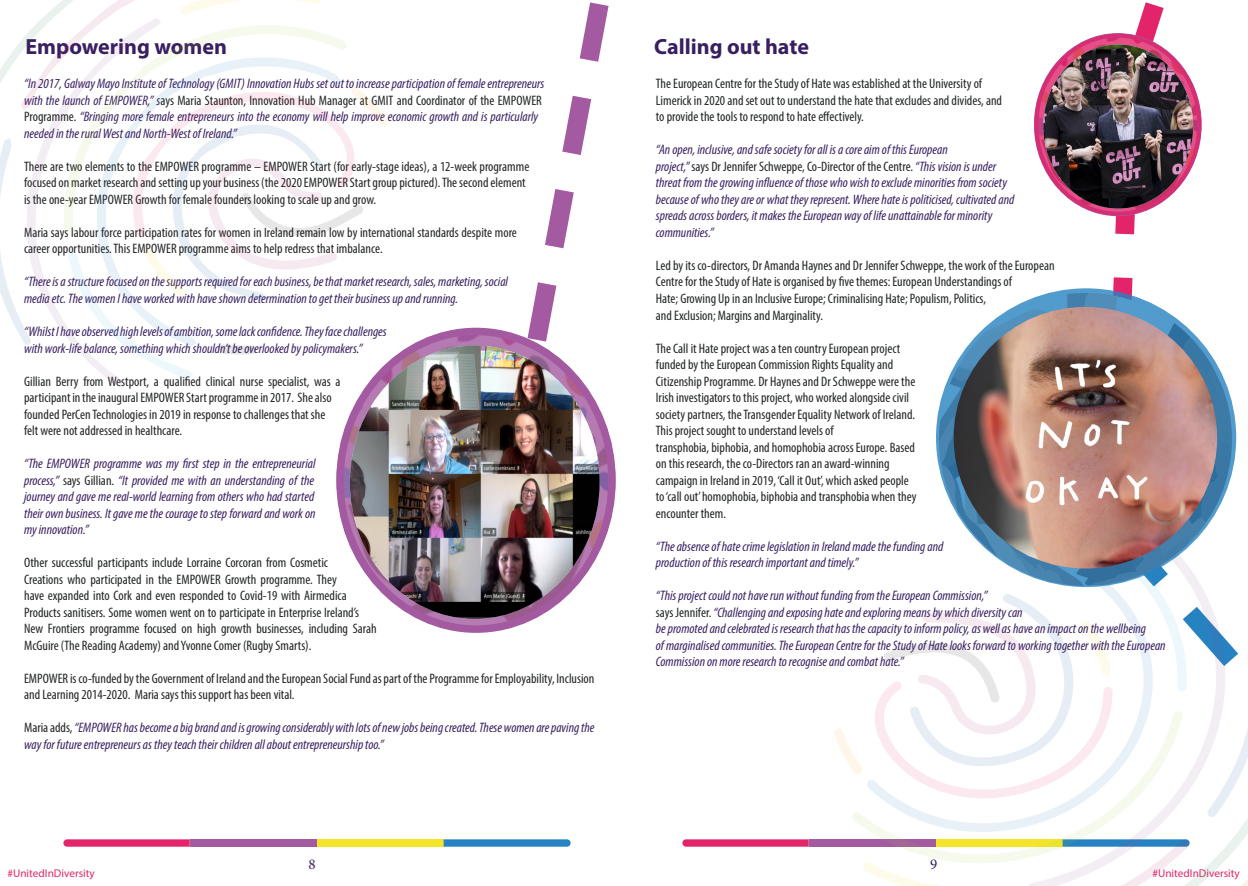
<style>
.page{position:relative;width:1248px;height:886px;background:#fff}
.page>*{position:absolute;margin:0;border:0;box-sizing:border-box;transform-origin:0 0}
.Heading{font:700 22px "Myriad Pro";color:#381f61}
.t1{font:15px "Minion Pro";color:#381f61}
.Heading-2{font:condensed 13.75px/16.5px "Myriad Pro";color:#212524}
.Heading-3{font:italic condensed 13.75px/16.5px "Myriad Pro";color:#381f61}
.t2{font:11.25px "Myriad Pro";color:#e3246b}
.s1{font-style:normal;color:#212524}
</style>
<div class="page">
<svg style="left:682px;top:839px;width:126px;height:8px"></svg>
<div style="left:808px;top:839px;width:127px;height:8px;background:#a45aa0"></div>
<svg style="left:63px;top:839px;width:127px;height:8px"></svg>
<div style="left:190px;top:839px;width:127px;height:8px;background:#a45aa0"></div>
<div style="left:317px;top:839px;width:126px;height:8px;background:#f4e52b"></div>
<svg style="left:443px;top:839px;width:127px;height:8px"></svg>
<svg style="left:497px;top:2px;width:117px;height:453px"></svg>
<img style="left:340px;top:331px;width:272px;height:298px">
<svg style="left:341px;top:333px;width:270px;height:294px;background:#aa6ea8"></svg>
<div style="left:336px;top:329px;width:279px;height:303px;border:9px solid #a45aa0;border-radius:50%"></div>
<img style="left:350px;top:345px;width:249px;height:274px">
<svg style="left:0;top:0;width:388px;height:388px"></svg>
<svg style="left:120px;top:92px;width:256px;height:250px"></svg>
<svg style="left:1097px;top:2px;width:105px;height:305px"></svg>
<svg style="left:834px;top:507px;width:413px;height:379px"></svg>
<svg style="left:883px;top:571px;width:231px;height:215px"></svg>
<svg style="left:940px;top:293px;width:291px;height:290px;background:#4382af"></svg>
<div style="left:935px;top:288px;width:300px;height:299px;border:9px solid #2682c1;border-radius:50%"></div>
<img style="left:953px;top:307px;width:263px;height:261px">
<img style="left:1038px;top:35px;width:161px;height:179px">
<svg style="left:1036px;top:36px;width:162px;height:177px"></svg>
<div style="left:1034px;top:34px;width:167px;height:182px;border:5px solid #e3246b;border-radius:50%"></div>
<img style="left:1043px;top:44px;width:149px;height:165px">
<p class="Heading" style="left:25px;top:32px;width:203px">Empowering women</p>
<p class="Heading" style="left:654px;top:33px;width:156px">Calling out hate</p>
<p class="Heading-2" style="left:656px;top:75px;width:347px">The European Centre for the Study of Hate was established at the University of<br>Limerick in 2020 and set out to understand the hate that excludes and divides, and to provide the tools to respond to hate effectively.</p>
<p class="Heading-3" style="left:656px;top:141px;width:293px">“An open, inclusive, and safe society for all is a core aim of this European</p>
<p class="Heading-3" style="left:656px;top:158px;width:360px">project,” <span class="s1">says Dr Jennifer Schweppe, Co-Director of the Centre.</span> “This vision is under threat from the growing influence of those who wish to exclude minorities from society because of who they are or what they represent. Where hate is politicised, cultivated and spreads across borders, it makes the European way of life unattainable for minority</p>
<p class="Heading-3" style="left:656px;top:224px;width:60px">communities.”</p>
<p class="Heading-2" style="left:656px;top:257px;width:400px">Led by its co-directors, Dr Amanda Haynes and Dr Jennifer Schweppe, the work of the European</p>
<p class="Heading-2" style="left:656px;top:273px;width:357px">Centre for the Study of Hate is organised by five themes: European Understandings of<br>Hate; Growing Up in an Inclusive Europe; Criminalising Hate; Populism, Politics,<br>and Exclusion; Margins and Marginality.</p>
<p class="Heading-2" style="left:656px;top:339px;width:246px">The Call it Hate project was a ten country European project</p>
<p class="Heading-2" style="left:656px;top:356px;width:239px">funded by the European Commission Rights Equality and</p>
<p class="Heading-2" style="left:656px;top:372px;width:261px">Citizenship Programme. Dr Haynes and Dr Schweppe were the Irish investigators to this project, who worked alongside civil society partners, the Transgender Equality Network of Ireland.<br>This project sought to understand levels of</p>
<p class="Heading-2" style="left:656px;top:438px;width:262px">transphobia, biphobia, and homophobia across Europe. Based on this research, the co-Directors ran an award-winning campaign in Ireland in 2019, ‘Call it Out’, which asked people to ‘call out’ homophobia, biphobia and transphobia when they encounter them.</p>
<p class="Heading-3" style="left:656px;top:537px;width:289px">“The absence of hate crime legislation in Ireland made the funding and production of this research important and timely.”</p>
<p class="Heading-3" style="left:656px;top:587px;width:511px">“This project could not have run without funding from the European Commission,”<br><span class="s1">says Jennifer.</span> “Challenging and exposing hate and exploring means by which diversity can<br>be promoted and celebrated is research that has the capacity to inform policy, as well as have an impact on the wellbeing<br>of marginalised communities. The European Centre for the Study of Hate looks forward to working together with the European Commission on more research to recognise and combat hate.”</p>
<p class="Heading-3" style="left:24px;top:75px;width:522px">“In 2017, Galway Mayo Institute of Technology (GMIT) Innovation Hubs set out to increase participation of female entrepreneurs with the launch of EMPOWER,” s<span class="s1">ays Maria Staunton, Innovation Hub Manager at GMIT and Coordinator of the EMPOWER Programme.</span> “Bringing more female entrepreneurs into the economy will help improve economic growth and is particularly needed in the rural West and North-West of Ireland.”</p>
<p class="Heading-2" style="left:24px;top:158px;width:506px">There are two elements to the EMPOWER programme – EMPOWER Start (for early-stage ideas), a 12-week programme focused on market research and setting up your business (the 2020 EMPOWER Start group pictured). The second element is the one-year EMPOWER Growth for female founders looking to scale up and grow.</p>
<p class="Heading-2" style="left:24px;top:224px;width:494px">Maria says labour force participation rates for women in Ireland remain low by international standards despite more career opportunities. This EMPOWER programme aims to help redress that imbalance.</p>
<p class="Heading-3" style="left:24px;top:273px;width:485px">“There is a structure focused on the supports required for each business, be that market research, sales, marketing, social media etc. The women I have worked with have shown determination to get their business up and running.</p>
<p class="Heading-3" style="left:24px;top:323px;width:364px">“Whilst I have observed high levels of ambition, some lack confidence. They face challenges with work-life balance, something which shouldn’t be overlooked by policymakers.”</p>
<p class="Heading-2" style="left:24px;top:372px;width:318px">Gillian Berry from Westport, a qualified clinical nurse specialist, was a participant in the inaugural EMPOWER Start programme in 2017. She also founded PerCen Technologies in 2019 in response to challenges that she felt were not addressed in healthcare.</p>
<p class="Heading-3" style="left:24px;top:455px;width:293px;text-align:justify">“The EMPOWER programme was my first step in the entrepreneurial process,” <span class="s1">says Gillian.</span> “It provided me with an understanding of the journey and gave me real-world learning from others who had started their own business. It gave me the courage to step forward and work on my innovation.”</p>
<p class="Heading-2" style="left:24px;top:554px;width:354px">Other successful participants include Lorraine Corcoran from Cosmetic<br>Creations who participated in the EMPOWER Growth programme. They<br>have expanded into Cork and even responded to Covid-19 with Airmedica Products sanitisers. Some women went on to participate in Enterprise Ireland’s New Frontiers programme focused on high growth businesses, including Sarah McGuire (The Reading Academy) and Yvonne Comer (Rugby Smarts).</p>
<p class="Heading-2" style="left:24px;top:669px;width:572px">EMPOWER is co-funded by the Government of Ireland and the European Social Fund as part of the Programme for Employability, Inclusion and Learning 2014-2020. Maria says this support has been vital.</p>
<p class="Heading-3" style="left:24px;top:719px;width:572px"><span class="s1">Maria adds,</span> “EMPOWER has become a big brand and is growing considerably with lots of new jobs being created. These women are paving the way for future entrepreneurs as they teach their children all about entrepreneurship too.”</p>
<p class="t1" style="left:308px;top:854px;width:9px">8</p>
<p class="t1" style="left:930px;top:854px;width:9px">9</p>
<p class="t2" style="left:8px;top:866px;width:89px">#UnitedInDiversity</p>
<p class="t2" style="left:1152px;top:866px;width:89px">#UnitedInDiversity</p>
</div>
